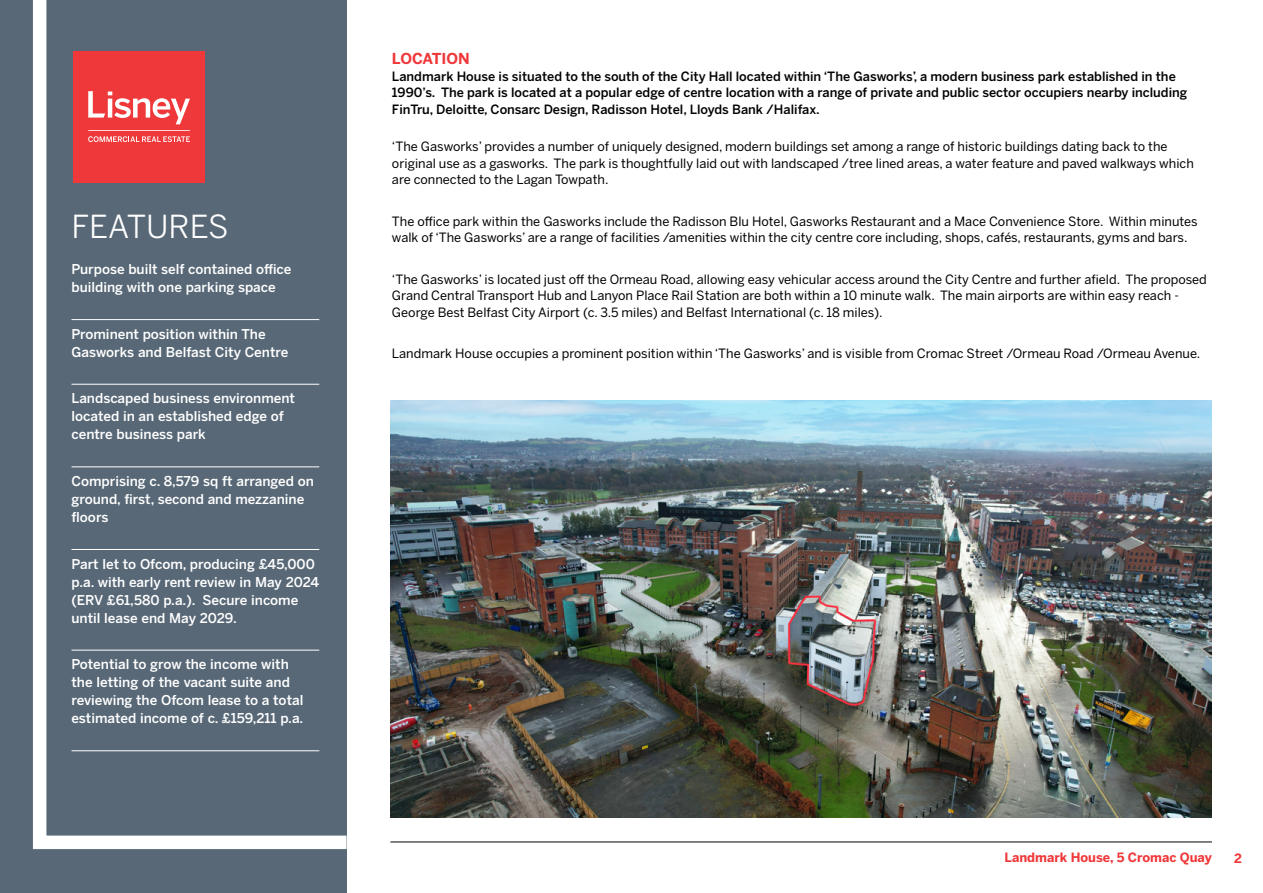
<style>
.page{position:relative;width:1263px;height:893px;background:#fff}
.page>*{position:absolute;margin:0;border:0;box-sizing:border-box;transform-origin:0 0}
.t1{font:31.5px "Benton Sans";color:#fff}
.t2{font:700 15px "Benton Sans";color:#ef383a}
.t3{font:500 13.5px/18px "Benton Sans";color:#fff}
.t4{font:12.75px/16.5px "Benton Sans";color:#000}
.t5{font:500 12.75px/16.5px "Benton Sans";color:#000}
.t6{font:700 12.75px "Benton Sans";color:#ef383a}
</style>
<div class="page">
<div style="left:0;top:0;width:347px;height:893px;background:#586877"></div>
<svg style="left:33px;top:0;width:314px;height:850px"></svg>
<div style="left:74px;top:51px;width:131px;height:131px;background:#ef383a"></div>
<svg style="left:88px;top:130px;width:102px;height:12px"></svg>
<svg style="left:88px;top:91px;width:102px;height:33px"></svg>
<hr style="left:71px;top:319px;width:248px;height:1px;background:#fff">
<hr style="left:71px;top:384px;width:248px;height:1px;background:#fff">
<hr style="left:71px;top:466px;width:248px;height:1px;background:#fff">
<hr style="left:71px;top:549px;width:248px;height:1px;background:#fff">
<hr style="left:71px;top:650px;width:248px;height:1px;background:#fff">
<hr style="left:71px;top:750px;width:248px;height:1px;background:#fff">
<hr style="left:390px;top:842px;width:822px;height:1px;background:#000">
<img style="left:390px;top:400px;width:822px;height:417px">
<h1 class="t1" style="left:71px;top:208px;width:159px">FEATURES</h1>
<p class="t3" style="left:71px;top:260px;width:221px">Purpose built self contained office building with one parking space</p>
<p class="t3" style="left:71px;top:325px;width:218px">Prominent position within The<br>Gasworks and Belfast City Centre</p>
<p class="t3" style="left:71px;top:390px;width:225px">Landscaped business environment located in an established edge of centre business park</p>
<p class="t3" style="left:71px;top:472px;width:244px">Comprising c. 8,579 sq ft arranged on ground, first, second and mezzanine floors</p>
<p class="t3" style="left:71px;top:555px;width:249px">Part let to Ofcom, producing £45,000 p.a. with early rent review in May 2024 (ERV £61,580 p.a.). Secure income until lease end May 2029.</p>
<p class="t3" style="left:71px;top:655px;width:233px">Potential to grow the income with the letting of the vacant suite and reviewing the Ofcom lease to a total estimated income of c. £159,211 p.a.</p>
<p class="t2" style="left:392px;top:49px;width:79px">LOCATION</p>
<p class="t5" style="left:392px;top:68px;width:797px">Landmark House is situated to the south of the City Hall located within ‘The Gasworks’, a modern business park established in the<br>1990’s. The park is located at a popular edge of centre location with a range of private and public sector occupiers nearby including<br>FinTru, Deloitte, Consarc Design, Radisson Hotel, Lloyds Bank /Halifax.</p>
<p class="t4" style="left:392px;top:138px;width:803px">‘The Gasworks’ provides a number of uniquely designed, modern buildings set among a range of historic buildings dating back to the original use as a gasworks. The park is thoughtfully laid out with landscaped /tree lined areas, a water feature and paved walkways which are connected to the Lagan Towpath.</p>
<p class="t4" style="left:392px;top:213px;width:807px">The office park within the Gasworks include the Radisson Blu Hotel, Gasworks Restaurant and a Mace Convenience Store. Within minutes walk of ‘The Gasworks’ are a range of facilities /amenities within the city centre core including, shops, cafés, restaurants, gyms and bars.</p>
<p class="t4" style="left:392px;top:271px;width:816px">‘The Gasworks’ is located just off the Ormeau Road, allowing easy vehicular access around the City Centre and further afield. The proposed<br>Grand Central Transport Hub and Lanyon Place Rail Station are both within a 10 minute walk. The main airports are within easy reach -<br>George Best Belfast City Airport (c. 3.5 miles) and Belfast International (c. 18 miles).</p>
<p class="t4" style="left:392px;top:345px;width:810px">Landmark House occupies a prominent position within ‘The Gasworks’ and is visible from Cromac Street /Ormeau Road /Ormeau Avenue.</p>
<p class="t6" style="left:1004px;top:849px;width:209px">Landmark House, 5 Cromac Quay</p>
<p class="t6" style="left:1234px;top:850px;width:9px">2</p>
</div>
